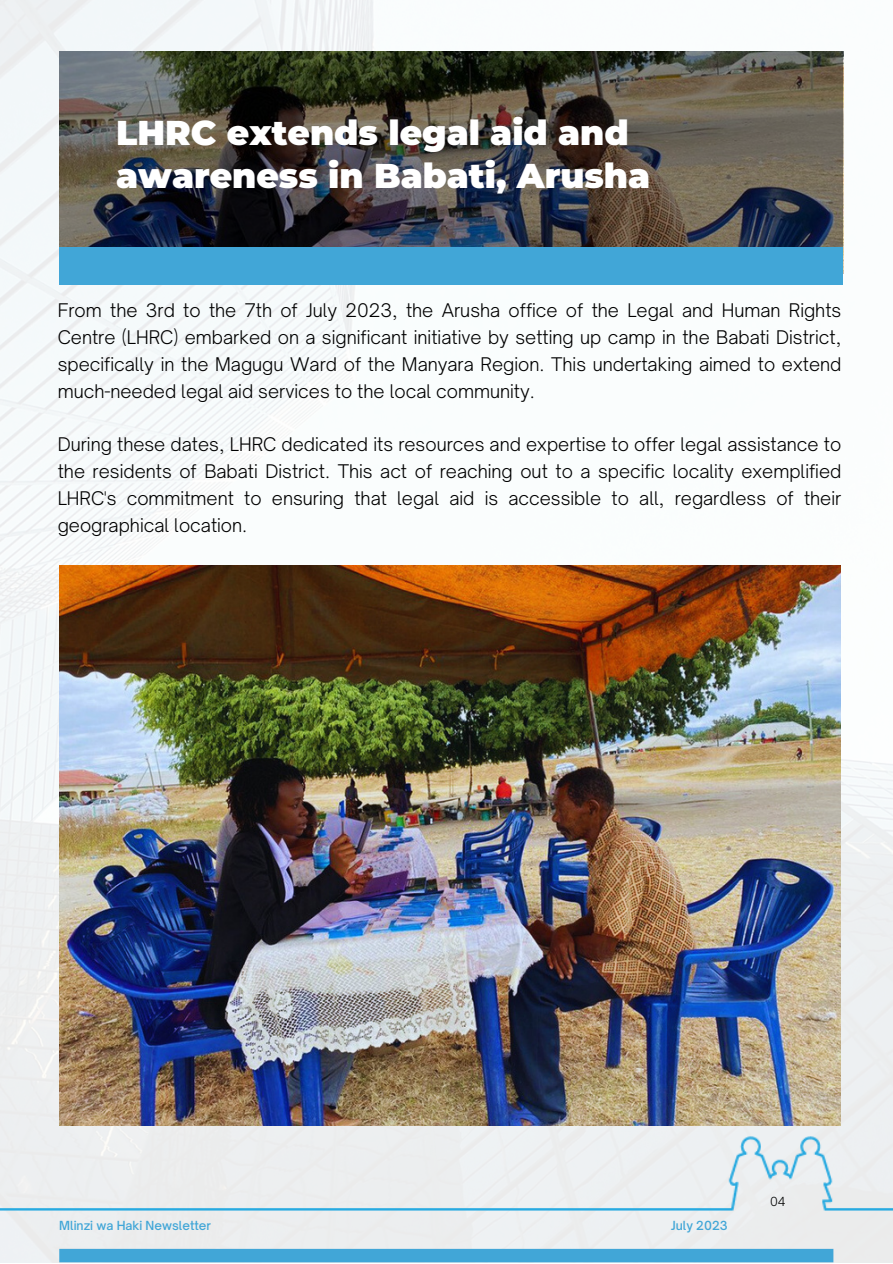
<style>
.page{position:relative;width:893px;height:1264px;background:#fff}
.page>*{position:absolute;margin:0;border:0;box-sizing:border-box;transform-origin:0 0}
.t1{font:900 34.5px/43.8px "Montserrat";color:#fff}
.t2{font:300 18px/27px "Open Sauce One";color:#000;text-align:justify}
.t3{font:500 12px "Open Sauce One";color:#41a6d7}
.t4{font:300 12px "Open Sauce One";color:#000}
</style>
<div class="page">
<img style="left:0;top:0;width:892px;height:1262px">
<div style="left:59px;top:1248px;width:774px;height:14px;background:#41a6d7"></div>
<div style="left:0;top:1118px;width:892px;height:108px;background:#eceeef"></div>
<img style="left:59px;top:52px;width:783px;height:195px">
<div style="left:59px;top:247px;width:783px;height:38px;background:#41a6d7"></div>
<img style="left:59px;top:565px;width:781px;height:560px">
<p class="t1" style="left:116px;top:110px;width:535px">LHRC extends legal aid and awareness in Babati, Arusha</p>
<p class="t2" style="left:58px;top:296px;width:785px">From the 3rd to the 7th of July 2023, the Arusha office of the Legal and Human Rights Centre (LHRC) embarked on a significant initiative by setting up camp in the Babati District, specifically in the Magugu Ward of the Manyara Region. This undertaking aimed to extend much-needed legal aid services to the local community.</p>
<p class="t2" style="left:58px;top:431px;width:785px">During these dates, LHRC dedicated its resources and expertise to offer legal assistance to the residents of Babati District. This act of reaching out to a specific locality exemplified LHRC's commitment to ensuring that legal aid is accessible to all, regardless of their geographical location.</p>
<p class="t3" style="left:59px;top:1217px;width:153px">Mlinzi wa Haki Newsletter</p>
<p class="t3" style="left:671px;top:1217px;width:58px">July 2023</p>
<p class="t4" style="left:770px;top:1194px;width:17px">04</p>
</div>
